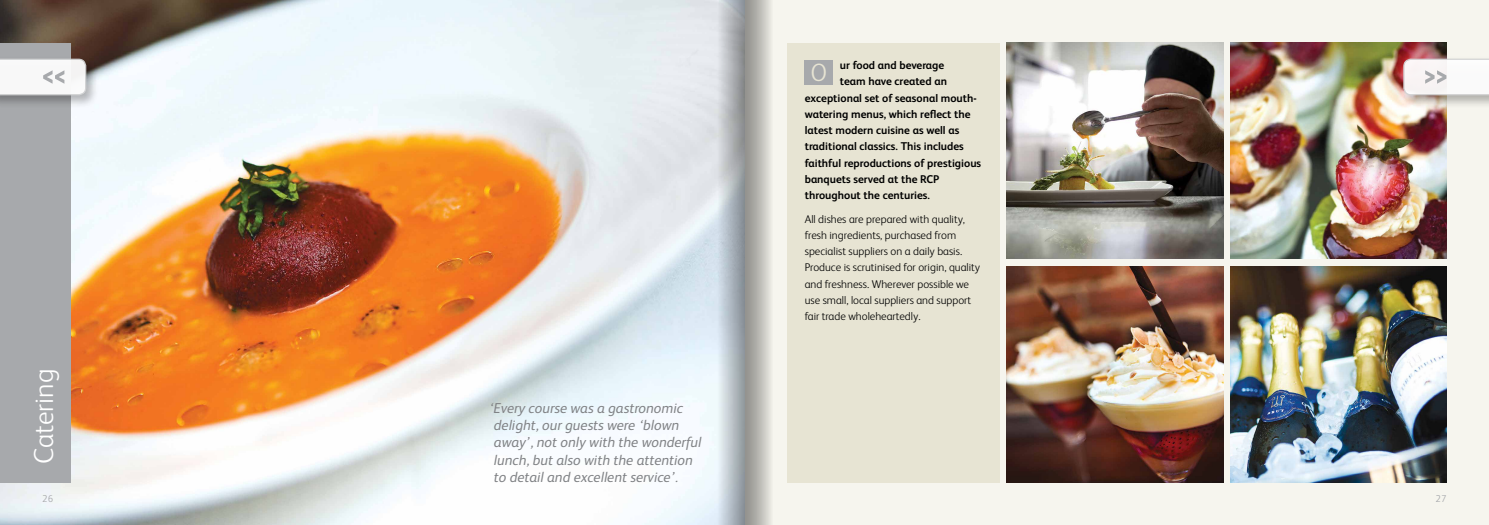
<style>
.page{position:relative;width:1489px;height:525px;background:#fff}
.page>*{position:absolute;margin:0;border:0;box-sizing:border-box;transform-origin:0 0}
.t1{font:300 27.5px "FS Albert";color:#fff}
.t2{font:300 25px "FS Albert";color:#e7e4d3}
.t3{font:italic 14.38px/17.2px "FS Albert";color:#808285}
.t4{font:700 11.25px "FS Albert";color:#000}
.t5{font:300 11.25px/16.2px "FS Albert";color:#000}
.t6{font:300 10px "FS Albert";color:#a7a9ac}
</style>
<div class="page">
<div style="left:744px;top:0;width:744px;height:524px;background:#f6f5ee"></div>
<img style="left:1006px;top:43px;width:216px;height:216px">
<img style="left:1006px;top:266px;width:216px;height:216px">
<img style="left:1230px;top:266px;width:216px;height:216px">
<img style="left:0;top:0;width:704px;height:524px">
<div style="left:787px;top:43px;width:212px;height:439px;background:#e7e4d3"></div>
<div style="left:804px;top:60px;width:28px;height:25px;background:#a7a9ac"></div>
<div style="left:0;top:43px;width:71px;height:439px;background:#a7a9ac"></div>
<img style="left:1230px;top:43px;width:216px;height:216px">
<svg style="left:704px;top:0;width:67px;height:524px;background:#bfc3c5"></svg>
<div style="left:1400px;top:56px;width:88px;height:52px;background:#000;opacity:.3"></div>
<svg style="left:1402px;top:58px;width:86px;height:38px"></svg>
<div style="left:0;top:56px;width:99px;height:52px;background:#000;opacity:.3"></div>
<svg style="left:0;top:58px;width:87px;height:38px"></svg>
<p class="t4" style="left:839px;top:59px;width:106px">ur food and beverage</p>
<p class="t4" style="left:839px;top:75px;width:109px">team have created an</p>
<p class="t4" style="left:804px;top:91px;width:173px">exceptional set of seasonal mouth-</p>
<p class="t4" style="left:804px;top:107px;width:167px">watering menus, which reflect the</p>
<p class="t4" style="left:804px;top:124px;width:156px">latest modern cuisine as well as</p>
<p class="t4" style="left:804px;top:140px;width:161px">traditional classics. This includes</p>
<p class="t4" style="left:804px;top:156px;width:178px">faithful reproductions of prestigious</p>
<p class="t4" style="left:804px;top:172px;width:136px">banquets served at the RCP</p>
<p class="t4" style="left:804px;top:189px;width:127px">throughout the centuries.</p>
<p class="t5" style="left:804px;top:210px;width:177px">All dishes are prepared with quality, fresh ingredients, purchased from specialist suppliers on a daily basis.<br>Produce is scrutinised for origin, quality and freshness. Wherever possible we use small, local suppliers and support fair trade wholeheartedly.</p>
<h2 class="t2" style="left:810px;top:58px;width:18px">O</h2>
<h1 class="t1" style="left:28px;top:464px;width:97px;rotate:-90deg">Catering</h1>
<p class="t6" style="left:42px;top:492px;width:12px">26</p>
<p class="t6" style="left:1435px;top:492px;width:12px">27</p>
<p class="t3" style="left:494px;top:399px;width:209px;text-indent:-5px">‘Every course was a gastronomic delight, our guests were ‘blown away’, not only with the wonderful lunch, but also with the attention to detail and excellent service’.</p>
</div>
